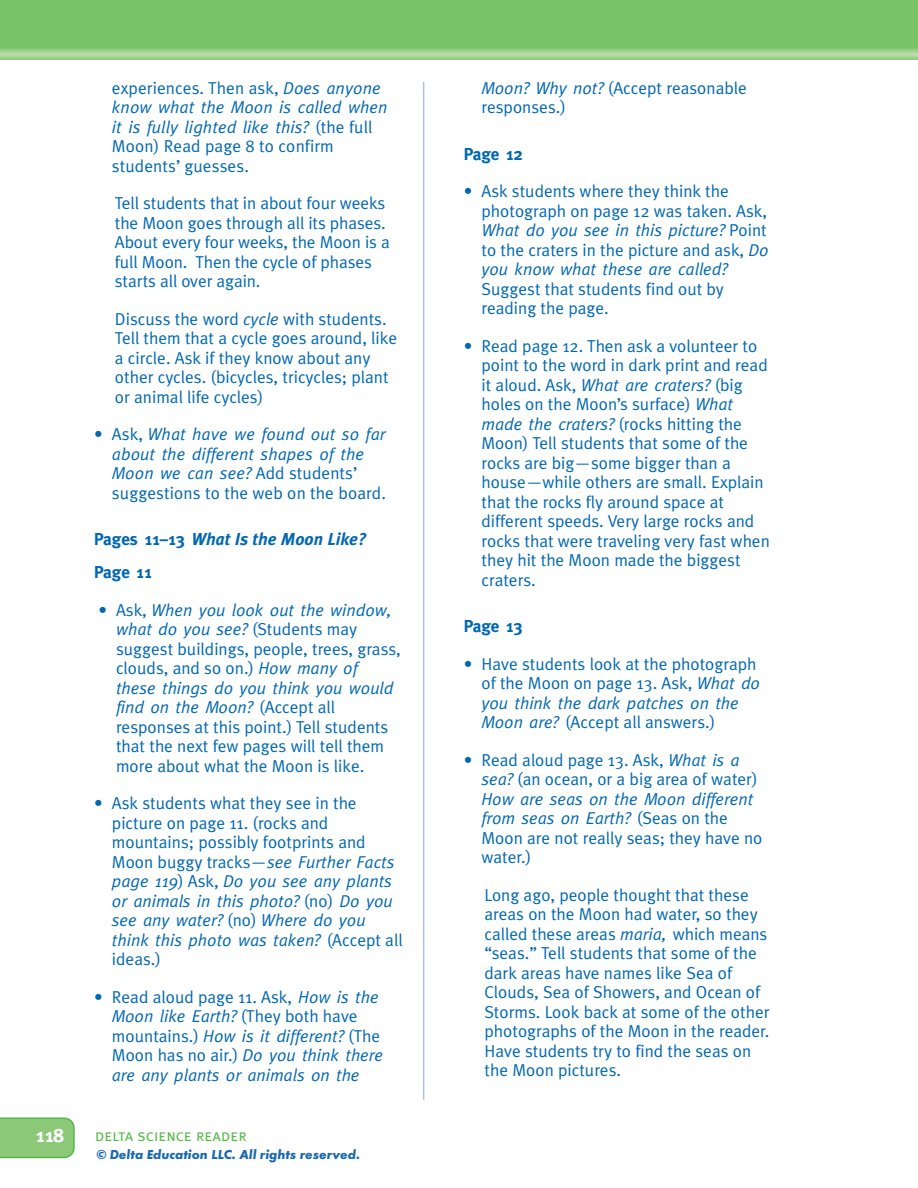
<style>
.page{position:relative;width:918px;height:1188px;background:#fff}
.page>*{position:absolute;margin:0;border:0;box-sizing:border-box;transform-origin:0 0}
.t1{font:700 19.5px "Meta";color:#fff}
.t2{font:17.25px/19.5px "Meta Plus Normal";color:#0067b2}
.t3{font:italic 17.25px/19.5px "Meta";color:#0067b2}
.t4{font:italic 700 17.25px "Meta Plus";color:#0067b2}
.t5{font:700 17.25px "Meta";color:#0067b2}
.t6{font:16.5px "Meta Plus Normal Caps";color:#53b947}
.t7{font:italic 700 13.5px "Futura T";color:#1a68b1}
.s1{font-family:"Meta";font-style:italic}
.s2{font-family:"Meta Plus Normal";font-style:normal}
.s3{font-family:"Meta";font-style:normal}
</style>
<div class="page">
<div style="left:0;top:0;width:918px;height:58px;background:#79c366"></div>
<div style="left:0;top:49px;width:918px;height:10px;background:#90cc80"></div>
<div style="left:0;top:50px;width:918px;height:8px;background:#9bd08a"></div>
<div style="left:0;top:51px;width:918px;height:6px;background:#a3d394"></div>
<hr style="left:0;top:52px;width:918px;height:4px;background:#add79e">
<hr style="left:0;top:53px;width:918px;height:2px;background:#b8dca9">
<hr style="left:0;top:54px;width:918px;height:1px;background:#bcdead">
<svg style="left:0;top:1117px;width:75px;height:41px;background:#89c978"></svg>
<hr style="left:423px;top:82px;width:1px;height:1017px;background:#adc0e2">
<p class="t2" style="left:112px;top:80px;width:270px">experiences. Then ask, <span class="s1">Does anyone</span></p>
<p class="t3" style="left:112px;top:99px;width:277px">know what the Moon is called when it is fully lighted like this? <span class="s2">(the full</span></p>
<p class="t2" style="left:112px;top:138px;width:223px">Moon) Read page 8 to confirm students’ guesses.</p>
<p class="t2" style="left:115px;top:195px;width:276px">Tell students that in about four weeks the Moon goes through all its phases.<br>About every four weeks, the Moon is a full Moon. Then the cycle of phases starts all over again.</p>
<p class="t2" style="left:115px;top:311px;width:284px">Discuss the word <span class="s1">cycle</span> with students.<br>Tell them that a cycle goes around, like a circle. Ask if they know about any other cycles. (bicycles, tricycles; plant or animal life cycles)</p>
<p class="t3" style="left:94px;top:426px;width:293px;text-align:center"><span class="s2">• Ask,</span> What have we found out so far about the different shapes of the<br>Moon we can see? <span class="s2">Add students’</span></p>
<p class="t2" style="left:112px;top:485px;width:276px">suggestions to the web on the board.</p>
<p class="t4" style="left:94px;top:533px;width:274px"><span class="s3">Pages 11–13</span> What Is the Moon Like?</p>
<p class="t5" style="left:94px;top:566px;width:59px">Page 11</p>
<p class="t3" style="left:116px;top:602px;width:277px;text-indent:-18px"><span class="s2">• Ask,</span> When you look out the window, what do you see? <span class="s2">(Students may</span></p>
<p class="t2" style="left:116px;top:641px;width:286px">suggest buildings, people, trees, grass, clouds, and so on.) <span class="s1">How many of</span></p>
<p class="t3" style="left:116px;top:680px;width:279px">these things do you think you would find on the Moon? <span class="s2">(Accept all</span></p>
<p class="t2" style="left:116px;top:719px;width:274px">responses at this point.) Tell students that the next few pages will tell them more about what the Moon is like.</p>
<p class="t2" style="left:112px;top:795px;width:284px;text-indent:-18px">• Ask students what they see in the picture on page 11. (rocks and mountains; possibly footprints and Moon buggy tracks—<span class="s1">see Further Facts</span></p>
<p class="t3" style="left:112px;top:873px;width:292px">page 119<span class="s2">) Ask,</span> Do you see any plants or animals in this photo? <span class="s2">(no)</span> Do you see any water? <span class="s2">(no)</span> Where do you think this photo was taken? <span class="s2">(Accept all</span></p>
<p class="t2" style="left:112px;top:951px;width:51px">ideas.)</p>
<p class="t2" style="left:94px;top:989px;width:286px">• Read aloud page 11. Ask, <span class="s1">How is the</span></p>
<p class="t3" style="left:112px;top:1008px;width:273px">Moon like Earth? <span class="s2">(They both have mountains.)</span> How is it different? <span class="s2">(The Moon has no air.)</span> Do you think there are any plants or animals on the</p>
<p class="t1" style="left:36px;top:1128px;width:29px">118</p>
<p class="t6" style="left:95px;top:1125px;width:153px">delta science reader</p>
<p class="t7" style="left:96px;top:1150px;width:265px">© Delta Education LLC. All rights reserved.</p>
<p class="t2" style="left:481px;top:80px;width:267px"><span class="s1">Moon? Why not?</span> (Accept reasonable responses.)</p>
<p class="t5" style="left:464px;top:147px;width:61px">Page 12</p>
<p class="t2" style="left:481px;top:183px;width:287px;text-indent:-18px">• Ask students where they think the photograph on page 12 was taken. Ask,</p>
<p class="t3" style="left:481px;top:222px;width:287px">What do you see in this picture? <span class="s2">Point</span></p>
<p class="t2" style="left:481px;top:242px;width:289px">to the craters in the picture and ask, <span class="s1">Do</span></p>
<p class="t3" style="left:481px;top:261px;width:248px">you know what these are called?</p>
<p class="t2" style="left:481px;top:281px;width:244px">Suggest that students find out by reading the page.</p>
<p class="t2" style="left:481px;top:338px;width:290px;text-indent:-18px">• Read page 12. Then ask a volunteer to point to the word in dark print and read it aloud. Ask, <span class="s1">What are craters?</span> (big holes on the Moon’s surface) <span class="s1">What made the craters?</span> (rocks hitting the Moon) Tell students that some of the rocks are big—some bigger than a house—while others are small. Explain that the rocks fly around space at different speeds. Very large rocks and rocks that were traveling very fast when they hit the Moon made the biggest craters.</p>
<p class="t5" style="left:464px;top:620px;width:61px">Page 13</p>
<p class="t2" style="left:464px;top:656px;width:298px;text-align:right">• Have students look at the photograph of the Moon on page 13. Ask, <span class="s1">What do</span></p>
<p class="t3" style="left:481px;top:695px;width:259px">you think the dark patches on the</p>
<p class="t2" style="left:481px;top:714px;width:235px"><span class="s1">Moon are?</span> (Accept all answers.)</p>
<p class="t2" style="left:481px;top:752px;width:278px;text-indent:-18px">• Read aloud page 13. Ask, <span class="s1">What is a sea?</span> (an ocean, or a big area of water)</p>
<p class="t3" style="left:481px;top:791px;width:273px">How are seas on the Moon different from seas on Earth? <span class="s2">(Seas on the</span></p>
<p class="t2" style="left:481px;top:830px;width:283px">Moon are not really seas; they have no water.)</p>
<p class="t2" style="left:484px;top:887px;width:287px">Long ago, people thought that these areas on the Moon had water, so they called these areas <span class="s1">maria,</span> which means “seas.” Tell students that some of the dark areas have names like Sea of Clouds, Sea of Showers, and Ocean of Storms. Look back at some of the other photographs of the Moon in the reader.<br>Have students try to find the seas on the Moon pictures.</p>
</div>
